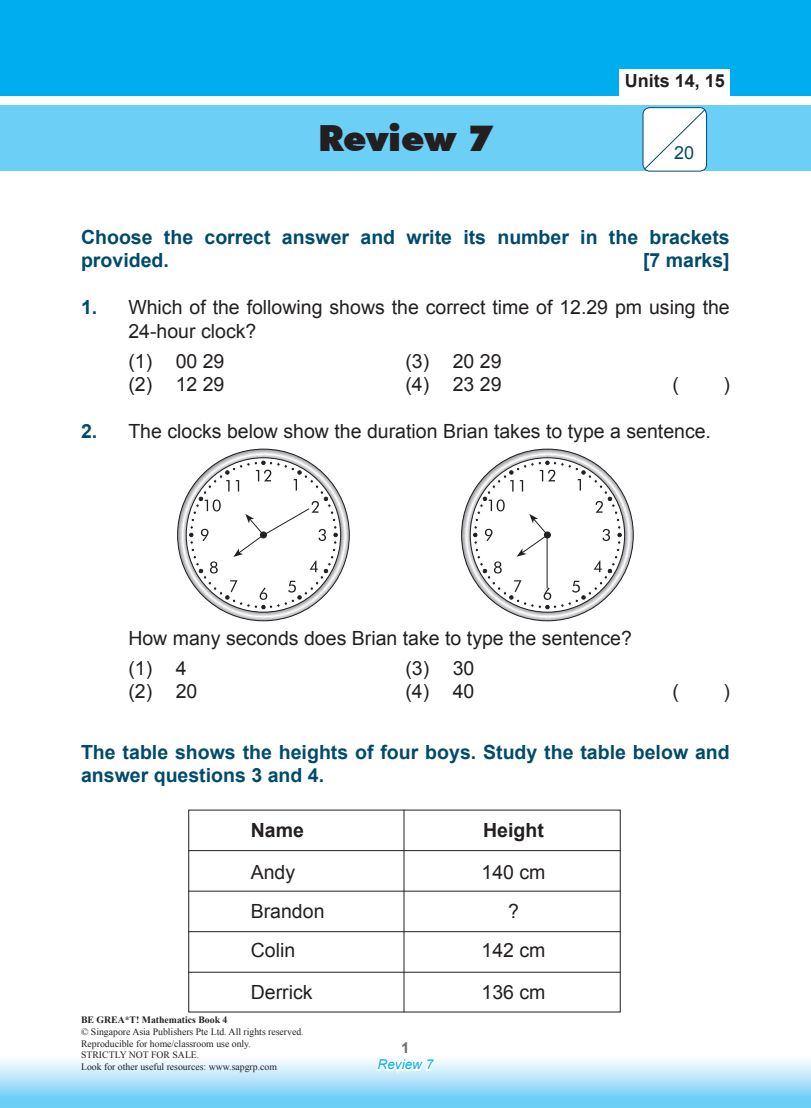
<style>
.page{position:relative;width:811px;height:1108px;background:#fff}
.page>*{position:absolute;margin:0;border:0;box-sizing:border-box;transform-origin:0 0}
.t1{font:900 36px "Futura BT";color:#231f20}
.t2{font:19.5px "Arial";color:#231f20}
.A___B___C___D{font:700 19.5px/23.4px "Arial";color:#004b6c}
.t3{font:700 19.5px "Arial";color:#231f20}
.t4{font:700 18px "Arial";color:#231f20}
.t5{font:18px "Arial";color:#004b6c}
.t6{font:italic 13.5px "Arial";color:#00aeef}
.t7{font:9.75px "Times New Roman";color:#231f20}
.t8{font:700 9.75px "Times New Roman";color:#231f20}
.s1{font-weight:700;color:#004b6c}
</style>
<div class="page">
<div style="left:0;top:1053px;width:810px;height:54px;background:linear-gradient(to bottom,#fffffe,#5fc9f5)"></div>
<svg style="left:177px;top:448px;width:173px;height:173px"></svg>
<svg style="left:461px;top:448px;width:172px;height:173px"></svg>
<hr style="left:188px;top:850px;width:432px;height:1px;background:#231f20">
<hr style="left:188px;top:890px;width:432px;height:1px;background:#231f20">
<hr style="left:188px;top:931px;width:432px;height:1px;background:#231f20">
<hr style="left:188px;top:971px;width:432px;height:1px;background:#231f20">
<hr style="left:403px;top:809px;width:1px;height:203px;background:#231f20">
<div style="left:0;top:0;width:810px;height:96px;background:#00aeef"></div>
<div style="left:0;top:105px;width:810px;height:66px;background:#6bcff6"></div>
<div style="left:619px;top:69px;width:110px;height:29px;background:#fff"></div>
<div style="left:642px;top:107px;width:64px;height:64px;border:1px solid #004b6c;border-radius:7px"></div>
<div style="left:643px;top:109px;width:62px;height:61px;background:#fff"></div>
<svg style="left:374px;top:1053px;width:65px;height:54px"></svg>
<p class="t1" style="left:318px;top:116px;width:176px">Review 7</p>
<p class="t4" style="left:624px;top:69px;width:102px">Units 1 4, 1 5</p>
<p class="t5" style="left:673px;top:141px;width:22px">20</p>
<p class="A___B___C___D" style="left:81px;top:226px;width:649px">Choose the correct answer and write its number in the brackets provided.</p>
<p class="A___B___C___D" style="left:642px;top:249px;width:88px">[7 marks]</p>
<p class="t2" style="left:81px;top:294px;width:649px"><span class="s1">1 .</span> Which of the following shows the correct time of 12.29 pm using the</p>
<p class="t2" style="left:128px;top:318px;width:129px">24-hour clock?</p>
<p class="t2" style="left:128px;top:348px;width:98px">(1) 00 29</p>
<p class="t2" style="left:405px;top:348px;width:98px">(3) 20 29</p>
<p class="t2" style="left:128px;top:371px;width:98px">(2) 12 29</p>
<p class="t2" style="left:405px;top:371px;width:98px">(4) 23 29</p>
<p class="t2" style="left:672px;top:371px;width:8px">(</p>
<p class="t2" style="left:722px;top:371px;width:8px">)</p>
<p class="t2" style="left:81px;top:418px;width:631px"><span class="s1">2.</span> The clocks below show the duration Brian takes to type a sentence.</p>
<p class="t2" style="left:128px;top:624px;width:504px">How many seconds does Brian take to type the sentence?</p>
<p class="t2" style="left:128px;top:655px;width:60px">(1) 4</p>
<p class="t2" style="left:405px;top:655px;width:70px">(3) 30</p>
<p class="t2" style="left:128px;top:678px;width:70px">(2) 20</p>
<p class="t2" style="left:405px;top:678px;width:70px">(4) 40</p>
<p class="t2" style="left:672px;top:678px;width:8px">(</p>
<p class="t2" style="left:722px;top:678px;width:8px">)</p>
<p class="A___B___C___D" style="left:81px;top:740px;width:649px">The table shows the heights of four boys. Study the table below and answer questions 3 and 4.</p>
<p class="t3" style="left:250px;top:816px;width:55px">Name</p>
<p class="t3" style="left:483px;top:816px;width:62px">Height</p>
<p class="t2" style="left:250px;top:858px;width:46px">Andy</p>
<p class="t2" style="left:481px;top:858px;width:65px">140 cm</p>
<p class="t2" style="left:250px;top:897px;width:75px">Brandon</p>
<p class="t2" style="left:508px;top:897px;width:12px">?</p>
<p class="t2" style="left:250px;top:936px;width:46px">Colin</p>
<p class="t2" style="left:481px;top:936px;width:65px">142 cm</p>
<p class="t2" style="left:250px;top:978px;width:63px">Derrick</p>
<p class="t2" style="left:481px;top:978px;width:65px">136 cm</p>
<p class="t8" style="left:81px;top:1012px;width:148px">BE GREA*T! Mathematics Book 4</p>
<p class="t7" style="left:81px;top:1024px;width:224px">© Singapore Asia Publishers Pte Ltd. All rights reserved.</p>
<p class="t7" style="left:81px;top:1036px;width:171px">Reproducible for home/classroom use only.</p>
<p class="t7" style="left:81px;top:1048px;width:120px">STRICTLY NOT FOR SALE.</p>
<p class="t7" style="left:81px;top:1059px;width:197px">Look for other useful resources: www.sapgrp.com</p>
<p class="t6" style="left:377px;top:1055px;width:57px">Review 7</p>
</div>
